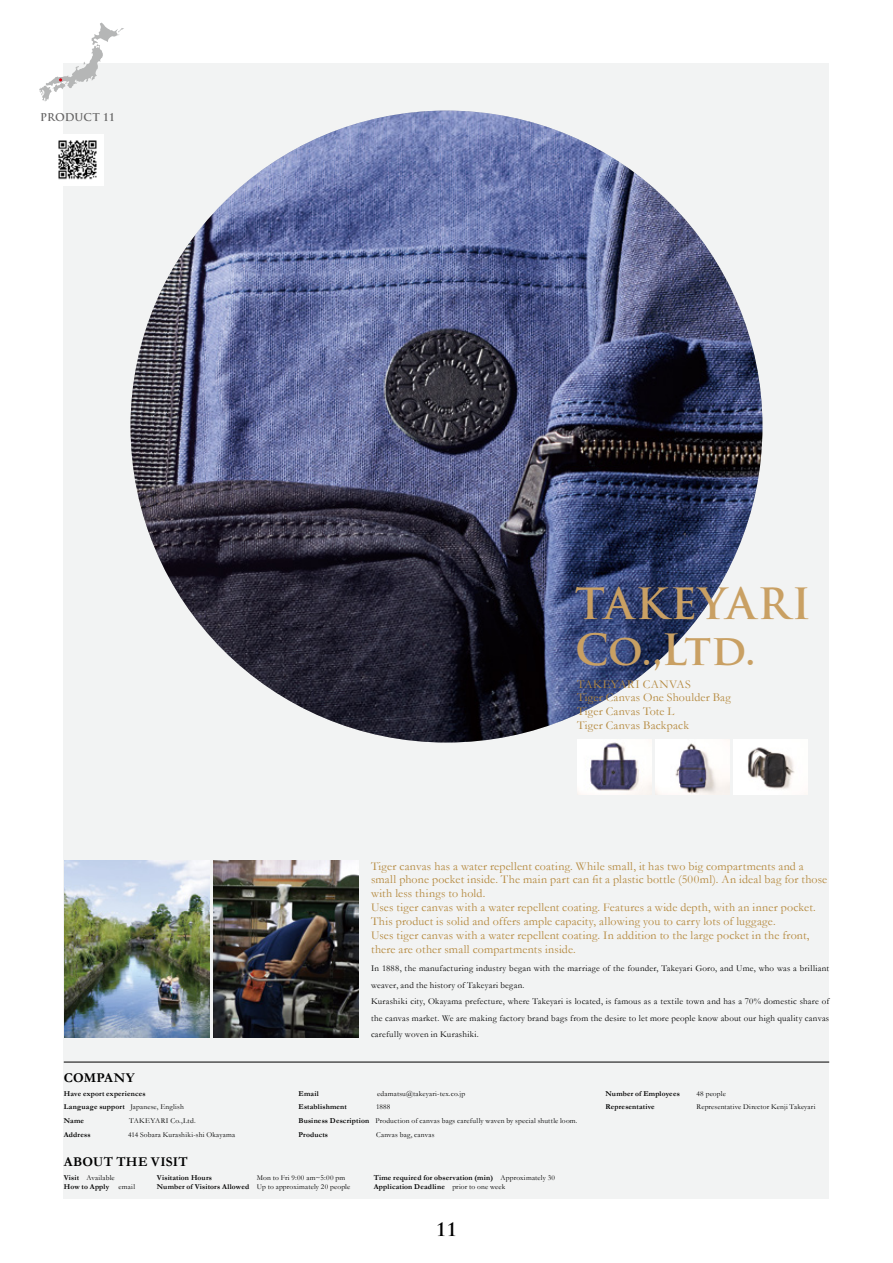
<style>
.page{position:relative;width:893px;height:1263px;background:#fff}
.page>*{position:absolute;margin:0;border:0;box-sizing:border-box;transform-origin:0 0}
.t1{font:700 42px/46.5px "Trajan Pro";letter-spacing:.02em;color:#c9a063}
.t2{font:700 18px "Trajan Pro";color:#000}
.t3{font:700 13.5px "Garamond";letter-spacing:.02em;color:#000}
.t4{font:12px/13.8px "Garamond";letter-spacing:.015em;color:#b4883c}
.t5{font:700 10.5px "Trajan Pro";color:#656464}
.t6{font:9px/16.5px "Garamond";letter-spacing:.025em;color:#000}
.t7{font:7.5px/13.8px "Garamond";letter-spacing:.025em;color:#000}
.t8{font:700 7.5px/13.8px "Garamond";letter-spacing:.02em;color:#000}
.s1{font-weight:400}
.s2{font-weight:700}
</style>
<div class="page">
<div style="left:64px;top:64px;width:765px;height:1135px;background:#f2f3f3"></div>
<img style="left:131px;top:111px;width:631px;height:631px;border-radius:316px">
<img style="left:577px;top:740px;width:74px;height:54px">
<img style="left:655px;top:740px;width:74px;height:54px">
<img style="left:733px;top:740px;width:74px;height:54px">
<img style="left:65px;top:861px;width:144px;height:176px">
<img style="left:214px;top:861px;width:144px;height:176px">
<hr style="left:64px;top:1062px;width:765px;height:1px;background:#000">
<svg style="left:39px;top:23px;width:85px;height:79px"></svg>
<div style="left:52px;top:134px;width:51px;height:51px;background:#fff"></div>
<img style="left:58px;top:140px;width:39px;height:40px">
<p class="t5" style="left:40px;top:110px;width:76px">PRODUCT 11</p>
<p class="t3" style="left:64px;top:1069px;width:72px">COMPANY</p>
<p class="t8" style="left:64px;top:1086px;width:122px">Have export experiences<br>Language support <span class="s1">Japanese, English<br></span>Name</p>
<p class="t7" style="left:129px;top:1114px;width:68px">TAKEYARI Co.,Ltd.</p>
<p class="t8" style="left:64px;top:1128px;width:28px">Address</p>
<p class="t7" style="left:128px;top:1128px;width:109px">414 Sobara Kurashiki-shi Okayama</p>
<p class="t3" style="left:64px;top:1154px;width:125px">ABOUT THE VISIT</p>
<h1 class="t1" style="left:575px;top:581px;width:237px">TAKEYARI<br>Co.,Ltd.</h1>
<p class="t4" style="left:577px;top:677px;width:155px">TAKEYARI CANVAS<br>Tiger Canvas One Shoulder Bag<br>Tiger Canvas Tote L<br>Tiger Canvas Backpack</p>
<p class="t4" style="left:371px;top:859px;width:458px">Tiger canvas has a water repellent coating. While small, it has two big compartments and a small phone pocket inside. The main part can fit a plastic bottle (500ml). An ideal bag for those with less things to hold.<br>Uses tiger canvas with a water repellent coating. Features a wide depth, with an inner pocket.<br>This product is solid and offers ample capacity, allowing you to carry lots of luggage.<br>Uses tiger canvas with a water repellent coating. In addition to the large pocket in the front, there are other small compartments inside.</p>
<p class="t6" style="left:371px;top:960px;width:460px">In 1888, the manufacturing industry began with the marriage of the founder, Takeyari Goro, and Ume, who was a brilliant weaver, and the history of Takeyari began.<br>Kurashiki city, Okayama prefecture, where Takeyari is located, is famous as a textile town and has a 70% domestic share of the canvas market. We are making factory brand bags from the desire to let more people know about our high quality canvas carefully woven in Kurashiki.</p>
<p class="t8" style="left:298px;top:1086px;width:22px">Email</p>
<p class="t7" style="left:377px;top:1086px;width:90px">edamatsu@takeyari-tex.co.jp</p>
<p class="t8" style="left:298px;top:1100px;width:50px">Establishment</p>
<p class="t7" style="left:298px;top:1100px;width:281px;text-indent:77px">1888<br><span class="s2">Business Description</span> Production of canvas bags carefully waven by special shuttle loom.<br><span class="s2">Products</span></p>
<p class="t7" style="left:376px;top:1128px;width:60px">Canvas bag, canvas</p>
<p class="t8" style="left:605px;top:1086px;width:76px">Number of Employees</p>
<p class="t7" style="left:696px;top:1086px;width:31px">48 people</p>
<p class="t8" style="left:605px;top:1100px;width:51px">Representative</p>
<p class="t7" style="left:696px;top:1100px;width:120px">Representative Director Kenji Takeyari</p>
<p class="t8" style="left:64px;top:1172px;width:73px;line-height:9.6px">Visit <span class="s1">Available<br></span>How to Apply <span class="s1">email</span></p>
<p class="t8" style="left:157px;top:1170px;width:57px">Visitation Hours</p>
<p class="t7" style="left:157px;top:1172px;width:195px;line-height:9.6px;text-indent:100px">Mon to Fri 9:00 am~5:00 pm<br><span class="s2">Number of Visitors Allowed</span> Up to approximately 20 people</p>
<p class="t8" style="left:374px;top:1172px;width:183px;line-height:9.6px">Time required for observation (min) <span class="s1">Approximately 30<br></span>Application Deadline <span class="s1">prior to one week</span></p>
<h2 class="t2" style="left:436px;top:1218px;width:23px">11</h2>
</div>
